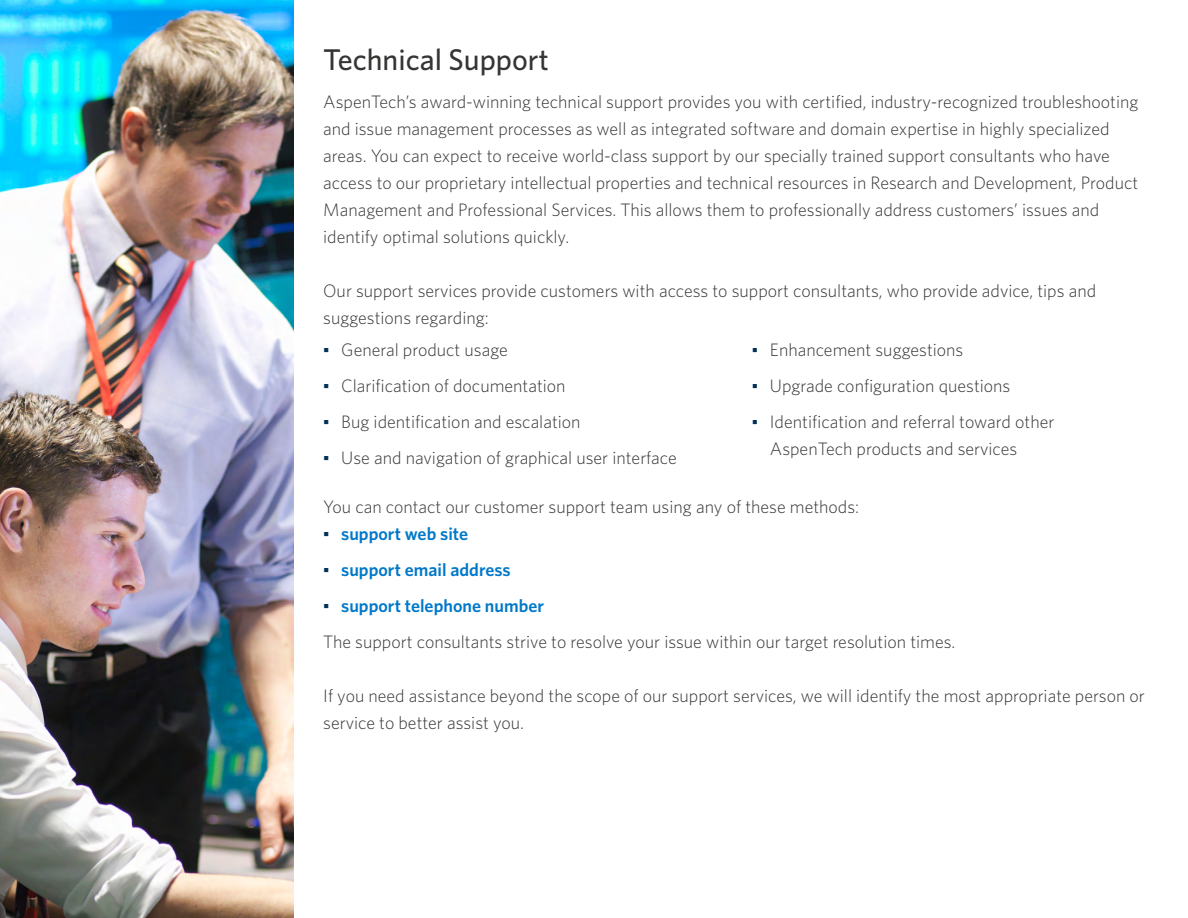
<style>
.page{position:relative;width:1188px;height:918px;background:#fff}
.page>*{position:absolute;margin:0;border:0;box-sizing:border-box;transform-origin:0 0}
.t1{font:500 30px "Whitney";color:#363534}
.t2{font:300 18px/27px "Whitney";color:#363534}
.t3{font:600 18px "Whitney";color:#0078c9}
.s1{font-family:"Arial";font-weight:400;color:#003057}
.s2{font-weight:600;color:#0078c9}
</style>
<div class="page">
<img style="left:0;top:0;width:293px;height:918px">
<h1 class="t1" style="left:323px;top:39px;width:227px">Technical Support</h1>
<p class="t2" style="left:323px;top:88px;width:817px">AspenTech’s award-winning technical support provides you with certified, industry-recognized troubleshooting and issue management processes as well as integrated software and domain expertise in highly specialized areas. You can expect to receive world-class support by our specially trained support consultants who have access to our proprietary intellectual properties and technical resources in Research and Development, Product Management and Professional Services. This allows them to professionally address customers’ issues and identify optimal solutions quickly.</p>
<p class="t2" style="left:323px;top:277px;width:774px">Our support services provide customers with access to support consultants, who provide advice, tips and suggestions regarding:</p>
<p class="t2" style="left:323px;top:336px;width:186px"><span class="s1">▪</span> General product usage</p>
<p class="t2" style="left:323px;top:372px;width:244px"><span class="s1">▪</span> Clarification of documentation</p>
<p class="t2" style="left:323px;top:408px;width:259px"><span class="s1">▪</span> Bug identification and escalation</p>
<p class="t2" style="left:323px;top:444px;width:355px"><span class="s1">▪</span> Use and navigation of graphical user interface</p>
<p class="t2" style="left:752px;top:336px;width:213px"><span class="s1">▪</span> Enhancement suggestions</p>
<p class="t2" style="left:752px;top:372px;width:260px"><span class="s1">▪</span> Upgrade configuration questions</p>
<p class="t2" style="left:770px;top:408px;width:286px;text-indent:-18px"><span class="s1">▪</span> Identification and referral toward other<br>AspenTech products and services</p>
<p class="t2" style="left:323px;top:493px;width:537px">You can contact our customer support team using any of these methods:</p>
<p class="t3" style="left:323px;top:522px;width:146px"><span class="s1">▪</span> support web site</p>
<p class="t3" style="left:323px;top:558px;width:189px"><span class="s1">▪</span> support email address</p>
<p class="t2" style="left:323px;top:587px;width:634px;line-height:36px"><span class="s1">▪</span> <span class="s2">support telephone number<br></span>The support consultants strive to resolve your issue within our target resolution times.</p>
<p class="t2" style="left:323px;top:682px;width:823px">If you need assistance beyond the scope of our support services, we will identify the most appropriate person or service to better assist you.</p>
</div>
